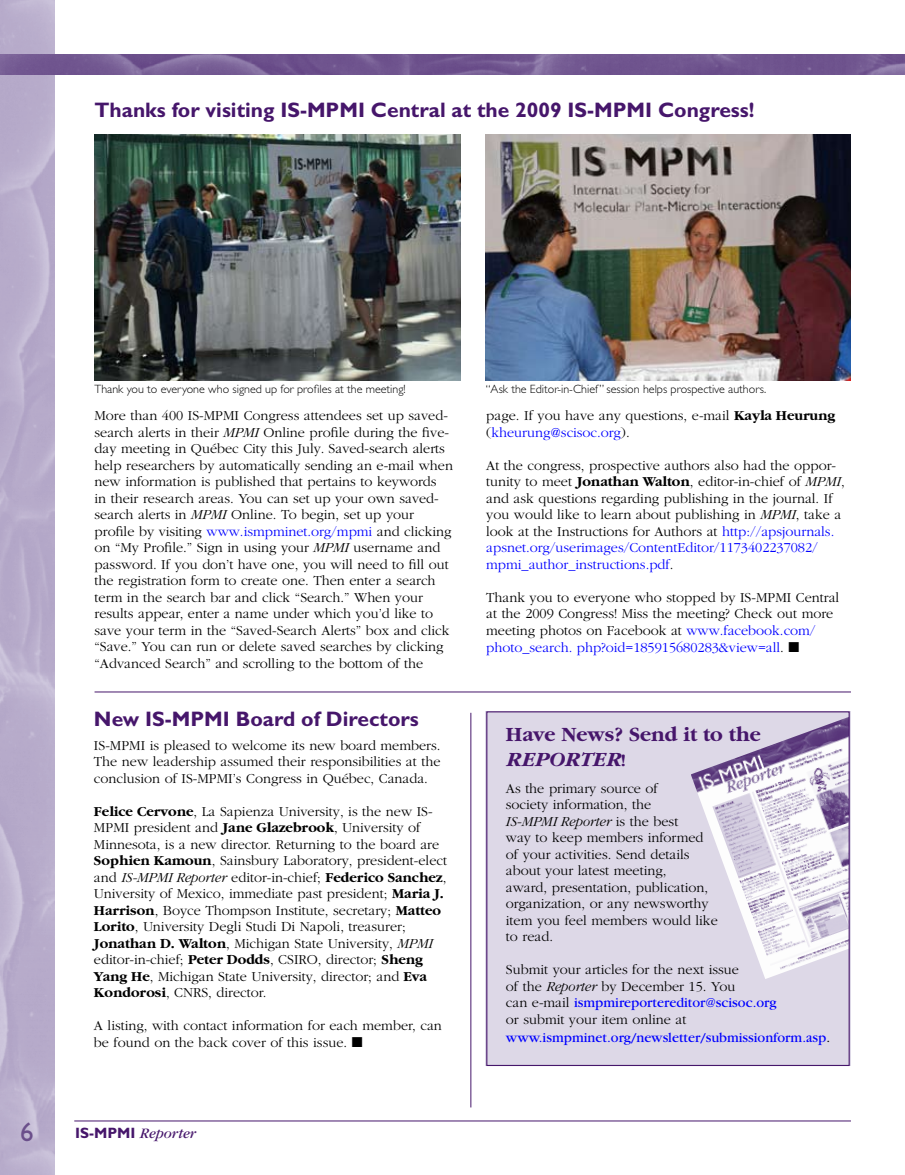
<style>
.page{position:relative;width:905px;height:1175px;background:#fff}
.page>*{position:absolute;margin:0;border:0;box-sizing:border-box;transform-origin:0 0}
.t1{font:27px "Gill Sans";color:#6b4f8b}
.t2{font:700 21px "Gill Sans";color:#46166b}
.t3{font:700 21px/25.2px "Garamond";color:#46166b}
.t4{font:italic 15px "Garamond";color:#46166b}
.t5{font:300 14.25px/16.5px "Garamond";color:#000}
.t6{font:14.25px "Garamond";color:#00f}
.t7{font:300 12px "Gill Sans";color:#000}
.s1{font-style:italic}
.s2{color:#00f}
.s3{font-weight:700}
.s4{font-family:"Gill Sans";font-weight:700;font-style:normal}
.s5{font-size:18px}
.s6{font-weight:400;color:#00f}
.s7{color:#000}
</style>
<div class="page">
<img style="left:0;top:0;width:54px;height:1174px">
<img style="left:0;top:54px;width:904px;height:20px">
<hr style="left:74px;top:1120px;width:776px;height:1px;background:#46166b">
<hr style="left:94px;top:691px;width:756px;height:1px;background:#46166b">
<img style="left:486px;top:134px;width:364px;height:247px">
<img style="left:94px;top:134px;width:366px;height:246px">
<hr style="left:470px;top:712px;width:1px;height:395px;background:#46166b">
<div style="left:485px;top:711px;width:365px;height:355px;background:#ddd8e7"></div>
<img style="left:691px;top:717px;width:156px;height:262px">
<div style="left:486px;top:711px;width:363px;height:355px;border:1px solid #46166b"></div>
<h2 class="t2" style="left:94px;top:97px;width:661px">Thanks for visiting IS-MPMI Central at the 2009 IS-MPMI Congress!</h2>
<p class="t7" style="left:94px;top:382px;width:312px">Thank you to everyone who signed up for profiles at the meeting!</p>
<p class="t7" style="left:486px;top:382px;width:282px">“Ask the Editor-in-Chief” session helps prospective authors.</p>
<p class="t5" style="left:94px;top:408px;width:360px">More than 400 IS-MPMI Congress attendees set up saved&shy;search alerts in their <span class="s1">MPMI</span> Online profile during the five&shy;day meeting in Québec City this July. Saved-search alerts help researchers by automatically sending an e-mail when new information is published that pertains to keywords<br>in their research areas. You can set up your own saved&shy;search alerts in <span class="s1">MPMI</span> Online. To begin, set up your profile by visiting <span class="s2">www.ismpminet.org/mpmi</span> and clicking on “My Profile.” Sign in using your <span class="s1">MPMI</span> username and password. If you don’t have one, you will need to fill out the registration form to create one. Then enter a search term in the search bar and click “Search.” When your results appear, enter a name under which you’d like to save your term in the “Saved-Search Alerts” box and click “Save.” You can run or delete saved searches by clicking “Advanced Search” and scrolling to the bottom of the</p>
<p class="t5" style="left:486px;top:408px;width:350px">page. If you have any questions, e-mail <span class="s3">Kayla Heurung </span>(<span class="s2">kheurung@scisoc.org</span>).</p>
<p class="t5" style="left:486px;top:457px;width:360px">At the congress, prospective authors also had the oppor&shy;tunity to meet <span class="s3">Jonathan Walton</span>, editor-in-chief of <span class="s1">MPMI</span>, and ask questions regarding publishing in the journal. If you would like to learn about publishing in <span class="s1">MPMI</span>, take a look at the Instructions for Authors at <span class="s2">http://apsjournals. apsnet.org/userimages/ContentEditor/1173402237082/ mpmi_author_instructions.pdf</span>.</p>
<p class="t5" style="left:486px;top:589px;width:354px">Thank you to everyone who stopped by IS-MPMI Central at the 2009 Congress! Miss the meeting? Check out more meeting photos on Facebook at <span class="s2">www.facebook.com/ photo_search. php?oid=185915680283&amp;view=all</span>. ■</p>
<h2 class="t2" style="left:94px;top:706px;width:326px">New IS-MPMI Board of Directors</h2>
<p class="t5" style="left:94px;top:737px;width:348px;text-align:justify">IS-MPMI is pleased to welcome its new board members.<br>The new leadership assumed their responsibilities at the conclusion of IS-MPMI’s Congress in Québec, Canada.</p>
<p class="t5" style="left:94px;top:803px;width:354px"><span class="s3">Felice Cervone</span>, La Sapienza University, is the new IS-MPMI president and <span class="s3">Jane Glazebrook</span>, University of Minnesota, is a new director. Returning to the board are <span class="s3">Sophien Kamoun</span>, Sainsbury Laboratory, president-elect and <span class="s1">IS-MPMI Reporter</span> editor-in-chief; <span class="s3">Federico Sanchez</span>, University of Mexico, immediate past president; <span class="s3">Maria J.<br>Harrison</span>, Boyce Thompson Institute, secretary; <span class="s3">Matteo Lorito</span>, University Degli Studi Di Napoli, treasurer; <span class="s3">Jonathan D. Walton</span>, Michigan State University, <span class="s1">MPMI </span>editor-in-chief; <span class="s3">Peter Dodds</span>, CSIRO, director; <span class="s3">Sheng Yang He</span>, Michigan State University, director; and <span class="s3">Eva Kondorosi</span>, CNRS, director.</p>
<p class="t5" style="left:94px;top:1017px;width:349px">A listing, with contact information for each member, can be found on the back cover of this issue. ■</p>
<h1 class="t1" style="left:20px;top:1116px;width:15px">6</h1>
<p class="t4" style="left:75px;top:1125px;width:123px"><span class="s4">IS-MPMI</span> Reporter</p>
<h2 class="t3" style="left:506px;top:721px;width:256px">Have News? Send it to the<br><span class="s1">REPORTER</span><span class="s5">!</span></h2>
<p class="t5" style="left:506px;top:780px;width:213px">As the primary source of<br>society information, the<br><span class="s1">IS-MPMI Reporter</span> is the best<br>way to keep members informed of your activities. Send details about your latest meeting,<br>award, presentation, publication, organization, or any newsworthy item you feel members would like to read.</p>
<p class="t5" style="left:506px;top:961px;width:272px">Submit your articles for the next issue<br>of the <span class="s1">Reporter</span> by December 15. You<br>can e-mail <span class="s6">ismpmireportereditor@scisoc.org </span>or submit your item online at</p>
<p class="t6" style="left:506px;top:1030px;width:326px">www.ismpminet.org/newsletter/submissionform.asp<span class="s7">.</span></p>
</div>
